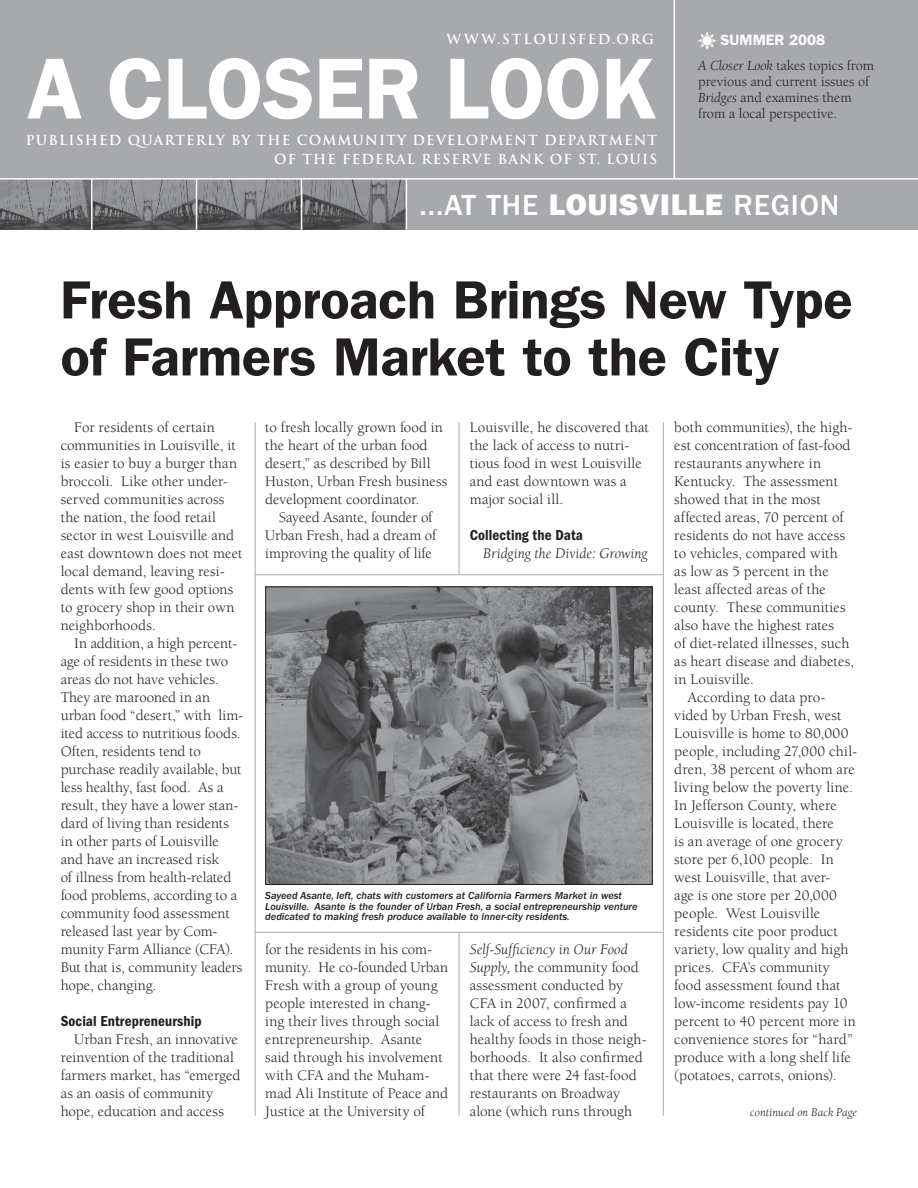
<style>
.page{position:relative;width:918px;height:1188px;background:#fff}
.page>*{position:absolute;margin:0;border:0;box-sizing:border-box;transform-origin:0 0}
.t1{font:600 87px "Franklin Gothic";letter-spacing:-.01em;color:#fff}
.t2{font:600 54px/57px "Franklin Gothic";letter-spacing:-.005em;color:#231f20}
.t3{font:500 30px "Franklin Gothic";letter-spacing:.03em;color:#fff}
.t4{font:15px/18px "Berkeley";letter-spacing:.005em;color:#231f20}
.t5{font:600 condensed 15px "Franklin Gothic";letter-spacing:.005em;color:#231f20}
.t6{font:italic 15px "Berkeley";letter-spacing:.005em;color:#231f20}
.t7{font:600 15px "Franklin Gothic";color:#fff}
.t8{font:14.25px/16.2px "Berkeley";color:#231f20}
.t9{font:700 13.5px/19.5px "Trajan";letter-spacing:.085em;color:#fff;text-align:right}
.t10{font:700 13.5px "Trajan";letter-spacing:.125em;color:#fff}
.t11{font:italic 12px "Berkeley";letter-spacing:.005em;color:#231f20}
.t12{font:italic 500 10.5px/10.5px "Franklin Gothic";color:#231f20}
.s1{font-style:italic}
.s2{font-weight:800}
</style>
<div class="page">
<div style="left:0;top:0;width:918px;height:230px;background:#a7a9ac"></div>
<img style="left:302px;top:180px;width:104px;height:50px">
<img style="left:197px;top:180px;width:104px;height:50px">
<svg style="left:93px;top:180px;width:103px;height:50px;background:#76787a"></svg>
<img style="left:0;top:180px;width:91px;height:50px">
<hr style="left:91px;top:179px;width:2px;height:51px;background:#fff">
<hr style="left:196px;top:179px;width:1px;height:51px;background:#fff">
<hr style="left:301px;top:179px;width:1px;height:51px;background:#fff">
<hr style="left:406px;top:179px;width:1px;height:51px;background:#fff">
<hr style="left:0;top:178px;width:918px;height:2px;background:#fff">
<hr style="left:674px;top:0;width:1px;height:179px;background:#fff">
<svg style="left:698px;top:31px;width:19px;height:19px"></svg>
<img style="left:267px;top:588px;width:384px;height:295px">
<div style="left:265px;top:586px;width:388px;height:299px;border:1px solid #231f20"></div>
<hr style="left:255px;top:574px;width:408px;height:1px;background:#a7a9ac">
<hr style="left:255px;top:932px;width:408px;height:1px;background:#a7a9ac">
<hr style="left:255px;top:422px;width:1px;height:694px;background:#a7a9ac">
<hr style="left:459px;top:422px;width:1px;height:153px;background:#a7a9ac">
<hr style="left:663px;top:422px;width:1px;height:694px;background:#a7a9ac">
<hr style="left:459px;top:932px;width:1px;height:184px;background:#a7a9ac">
<p class="t10" style="left:447px;top:31px;width:209px">WWW.STLOUISFED.ORG</p>
<p class="t7" style="left:721px;top:31px;width:106px">Summer 2008</p>
<h1 class="t1" style="left:27px;top:37px;width:631px">A CLOSER LOOK</h1>
<p class="t8" style="left:698px;top:57px;width:177px"><span class="s1">A Closer Look</span> takes topics from previous and current issues of<br><span class="s1">Bridges</span> and examines them from a local perspective.</p>
<p class="t9" style="left:26px;top:130px;width:633px">PUBLISHED QUARTERLY BY THE COMMUNITY DEVELOPMENT DEPARTMENT<br>OF THE FEDERAL RESERVE BANK OF ST. LOUIS</p>
<h3 class="t3" style="left:420px;top:188px;width:421px">...AT THE <span class="s2">LOUISVILLE</span> REGION</h3>
<h2 class="t2" style="left:60px;top:271px;width:794px">Fresh Approach Brings New Type of Farmers Market to the City</h2>
<p class="t4" style="left:61px;top:419px;width:183px;text-indent:14px">For residents of certain communities in Louisville, it is easier to buy a burger than broccoli. Like other under&shy;served communities across the nation, the food retail sector in west Louisville and east downtown does not meet local demand, leaving resi&shy;dents with few good options to grocery shop in their own neighborhoods.</p>
<p class="t4" style="left:61px;top:635px;width:184px;text-indent:14px">In addition, a high percent&shy;age of residents in these two areas do not have vehicles.<br>They are marooned in an urban food “desert,” with lim&shy;ited access to nutritious foods.<br>Often, residents tend to purchase readily available, but less healthy, fast food. As a result, they have a lower stan&shy;dard of living than residents in other parts of Louisville and have an increased risk<br>of illness from health-related food problems, according to a community food assessment released last year by Com&shy;munity Farm Alliance (CFA).<br>But that is, community leaders hope, changing.</p>
<p class="t5" style="left:61px;top:1012px;width:142px">Social Entrepreneurship</p>
<p class="t4" style="left:61px;top:1031px;width:181px;text-indent:14px">Urban Fresh, an innovative reinvention of the traditional farmers market, has “emerged as an oasis of community hope, education and access</p>
<p class="t4" style="left:265px;top:419px;width:184px">to fresh locally grown food in the heart of the urban food desert,” as described by Bill<br>Huston, Urban Fresh business development coordinator.</p>
<p class="t4" style="left:265px;top:509px;width:173px;text-indent:14px">Sayeed Asante, founder of<br>Urban Fresh, had a dream of improving the quality of life</p>
<p class="t4" style="left:470px;top:419px;width:181px">Louisville, he discovered that the lack of access to nutri&shy;tious food in west Louisville and east downtown was a major social ill.</p>
<p class="t5" style="left:470px;top:526px;width:115px">Collecting the Data</p>
<p class="t6" style="left:483px;top:546px;width:166px">Bridging the Divide: Growing</p>
<p class="t12" style="left:265px;top:891px;width:374px">Sayeed Asante, left, chats with customers at California Farmers Market in west<br>Louisville. Asante is the founder of Urban Fresh, a social entrepreneurship venture dedicated to making fresh produce available to inner-city residents.</p>
<p class="t4" style="left:265px;top:941px;width:184px">for the residents in his com&shy;munity. He co-founded Urban<br>Fresh with a group of young people interested in chang&shy;ing their lives through social entrepreneurship. Asante said through his involvement with CFA and the Muham&shy;mad Ali Institute of Peace and<br>Justice at the University of</p>
<p class="t4" style="left:470px;top:941px;width:178px"><span class="s1">Self-Sufficiency in Our Food<br>Supply,</span> the community food assessment conducted by<br>CFA in 2007, confirmed a lack of access to fresh and healthy foods in those neigh&shy;borhoods. It also confirmed that there were 24 fast-food restaurants on Broadway alone (which runs through</p>
<p class="t4" style="left:674px;top:419px;width:180px">both communities), the high-</p>
<p class="t4" style="left:674px;top:437px;width:178px">est concentration of fast-food</p>
<p class="t4" style="left:674px;top:455px;width:148px">restaurants anywhere in</p>
<p class="t4" style="left:674px;top:473px;width:165px">Kentucky. The assessment</p>
<p class="t4" style="left:674px;top:491px;width:148px">showed that in the most</p>
<p class="t4" style="left:674px;top:509px;width:171px">affected areas, 70 percent of</p>
<p class="t4" style="left:674px;top:527px;width:173px">residents do not have access</p>
<p class="t4" style="left:674px;top:545px;width:165px">to vehicles, compared with</p>
<p class="t4" style="left:674px;top:563px;width:156px">as low as 5 percent in the</p>
<p class="t4" style="left:674px;top:581px;width:153px">least affected areas of the</p>
<p class="t4" style="left:674px;top:599px;width:173px">county. These communities</p>
<p class="t4" style="left:674px;top:617px;width:161px">also have the highest rates</p>
<p class="t4" style="left:674px;top:635px;width:177px">of diet-related illnesses, such</p>
<p class="t4" style="left:674px;top:653px;width:181px">as heart disease and diabetes,</p>
<p class="t4" style="left:674px;top:671px;width:81px">in Louisville.</p>
<p class="t4" style="left:688px;top:689px;width:139px">According to data pro-</p>
<p class="t4" style="left:674px;top:707px;width:169px">vided by Urban Fresh, west</p>
<p class="t4" style="left:674px;top:725px;width:176px">Louisville is home to 80,000</p>
<p class="t4" style="left:674px;top:743px;width:184px">people, including 27,000 chil-</p>
<p class="t4" style="left:674px;top:761px;width:182px">dren, 38 percent of whom are</p>
<p class="t4" style="left:674px;top:779px;width:180px">living below the poverty line.</p>
<p class="t4" style="left:674px;top:797px;width:164px">In Jefferson County, where</p>
<p class="t4" style="left:674px;top:815px;width:161px">Louisville is located, there</p>
<p class="t4" style="left:674px;top:833px;width:170px">is an average of one grocery</p>
<p class="t4" style="left:674px;top:851px;width:161px">store per 6,100 people. In</p>
<p class="t4" style="left:674px;top:869px;width:158px">west Louisville, that aver-</p>
<p class="t4" style="left:674px;top:887px;width:164px">age is one store per 20,000</p>
<p class="t4" style="left:674px;top:905px;width:147px">people. West Louisville</p>
<p class="t4" style="left:674px;top:923px;width:165px">residents cite poor product</p>
<p class="t4" style="left:674px;top:941px;width:176px">variety, low quality and high</p>
<p class="t4" style="left:674px;top:959px;width:157px">prices. CFA’s community</p>
<p class="t4" style="left:674px;top:977px;width:168px">food assessment found that</p>
<p class="t4" style="left:674px;top:995px;width:175px">low-income residents pay 10</p>
<p class="t4" style="left:674px;top:1013px;width:183px">percent to 40 percent more in</p>
<p class="t4" style="left:674px;top:1031px;width:180px">convenience stores for “hard”</p>
<p class="t4" style="left:674px;top:1049px;width:178px">produce with a long shelf life</p>
<p class="t4" style="left:674px;top:1067px;width:164px">(potatoes, carrots, onions).</p>
<p class="t11" style="left:750px;top:1106px;width:108px">continued on Back Page</p>
</div>
